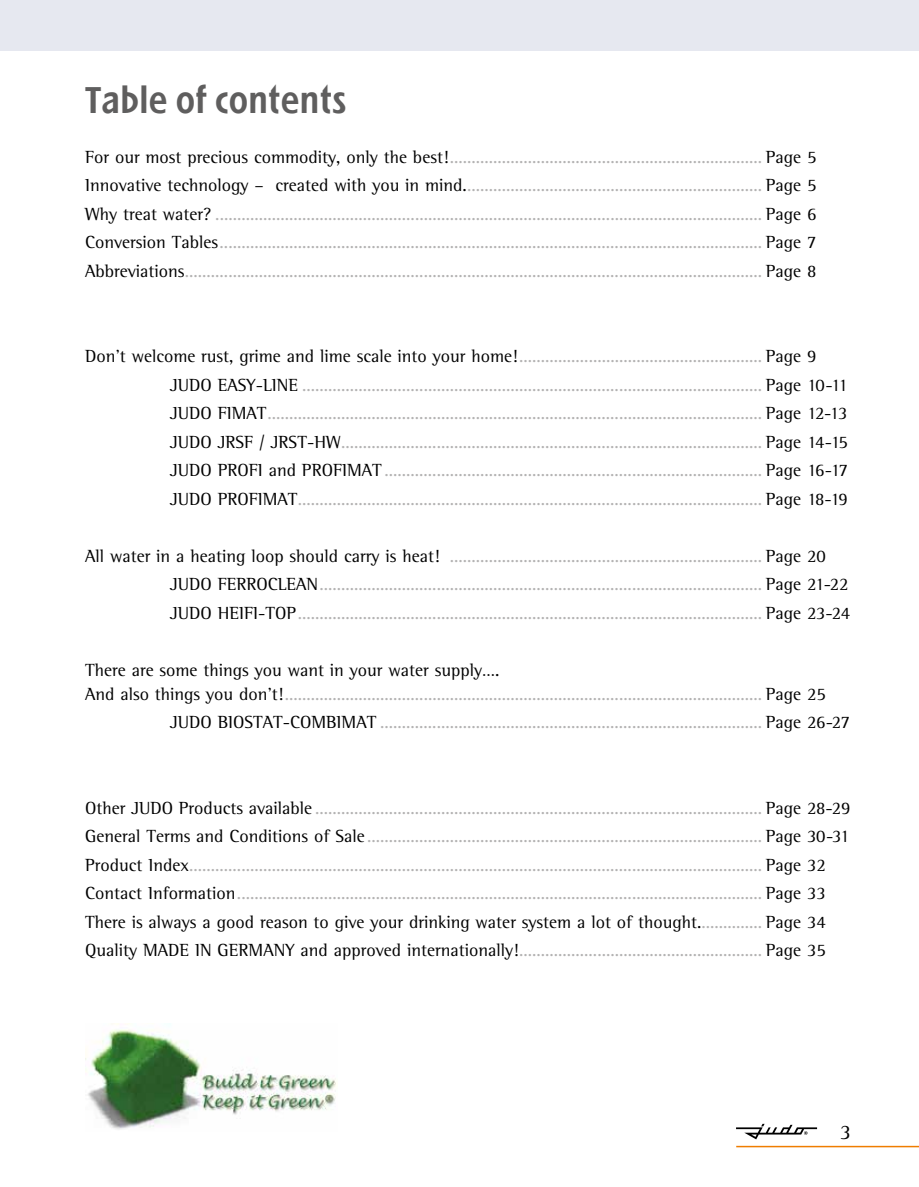
<style>
.page{position:relative;width:919px;height:1187px;background:#fff}
.page>*{position:absolute;margin:0;border:0;box-sizing:border-box;transform-origin:0 0}
.t1{font:500 36px "Spitz Com";color:#5f5e5e}
.t2{font:21px "Rotis Semi Serif";color:#000}
.t3{font:18px/28.5px "Rotis Semi Serif";color:#b3b2b2}
.s1{color:#000}
</style>
<div class="page">
<div style="left:0;top:0;width:918px;height:51px;background:#e6e8f0"></div>
<svg style="left:736px;top:1123px;width:81px;height:16px"></svg>
<hr style="left:736px;top:1145px;width:182px;height:2px;background:#ef7d00">
<img style="left:85px;top:1023px;width:251px;height:107px">
<h1 class="t1" style="left:85px;top:78px;width:263px">Table of contents</h1>
<p class="t3" style="left:85px;top:142px;width:732px;text-align:justify"><span class="s1">For our most precious commodity, only the best!</span>........................................................................ <span class="s1">Page 5<br>Innovative technology – created with you in mind.</span>.................................................................... <span class="s1">Page 5<br>Why treat water?</span> .............................................................................................................................. <span class="s1">Page 6<br>Conversion Tables</span>............................................................................................................................. <span class="s1">Page 7<br>Abbreviations</span>..................................................................................................................................... <span class="s1">Page 8</span></p>
<p class="t3" style="left:170px;top:342px;width:679px;text-indent:-85px"><span class="s1">Don’t welcome rust, grime and lime scale into your home!</span>........................................................ <span class="s1">Page 9<br>JUDO EASY-LINE</span> .......................................................................................................... <span class="s1">Page 10-11<br>JUDO FIMAT</span>.................................................................................................................. <span class="s1">Page 12-13<br>JUDO JRSF / JRST-HW</span>................................................................................................. <span class="s1">Page 14-15<br>JUDO PROFI and PROFIMAT</span> ....................................................................................... <span class="s1">Page 16-17<br>JUDO PROFIMAT</span>........................................................................................................... <span class="s1">Page 18-19</span></p>
<p class="t3" style="left:170px;top:541px;width:681px;text-indent:-85px"><span class="s1">All water in a heating loop should carry is heat!</span> ........................................................................ <span class="s1">Page 20<br>JUDO FERROCLEAN</span>...................................................................................................... <span class="s1">Page 21-22<br>JUDO HEIFI-TOP</span>........................................................................................................... <span class="s1">Page 23-24</span></p>
<p class="t3" style="left:85px;top:657px;width:742px;line-height:24px"><span class="s1">There are some things you want in your water supply….<br>And also things you don’t!</span>.............................................................................................................. <span class="s1">Page 25</span></p>
<p class="t3" style="left:170px;top:708px;width:681px"><span class="s1">JUDO BIOSTAT-COMBIMAT</span> ........................................................................................ <span class="s1">Page 26-27</span></p>
<p class="t3" style="left:85px;top:793px;width:766px"><span class="s1">Other JUDO Products available</span> ....................................................................................................... <span class="s1">Page 28-29<br>General Terms and Conditions of Sale</span> ........................................................................................... <span class="s1">Page 30-31<br>Product Index</span>.................................................................................................................................... <span class="s1">Page 32<br>Contact Information</span>......................................................................................................................... <span class="s1">Page 33<br>There is always a good reason to give your drinking water system a lot of thought.</span>.............. <span class="s1">Page 34<br>Quality MADE IN GERMANY and approved internationally!</span>........................................................ <span class="s1">Page 35</span></p>
<p class="t2" style="left:840px;top:1119px;width:12px">3</p>
</div>
